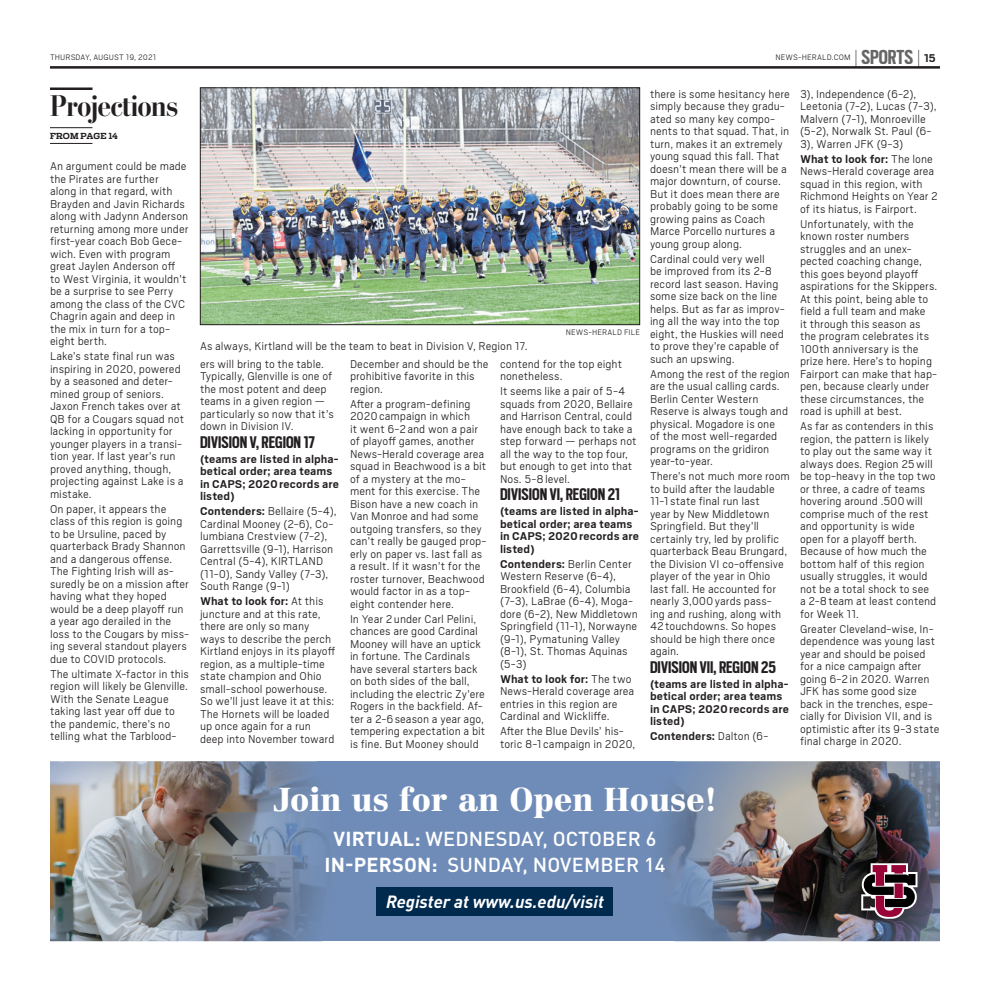
<style>
.page{position:relative;width:990px;height:990px;background:#fff}
.page>*{position:absolute;margin:0;border:0;box-sizing:border-box;transform-origin:0 0}
.t1{font:900 32.5px "Centennial LT Std";color:#fff}
.t2{font:700 30px "Stilson Display";letter-spacing:-.01em;color:#231f20}
.t3{font:700 22.5px "Scout Cond";color:#666}
.t4{font:500 20px/26.2px "DINOT";letter-spacing:.01em;color:#fff;text-align:center}
.t5{font:700 18.75px "Scout Cond";color:#231f20}
.t6{font:italic 700 17.5px "DINOT";color:#fff}
.t7{font:300 12.5px/12.5px "Cub Scout";color:#231f20}
.t8{font:700 12.5px/12.5px "Cub Scout";color:#231f20}
.t9{font:300 8.75px "Cub Scout";letter-spacing:.015em;color:#231f20}
.t10{font:700 8.25px "Receiver";letter-spacing:.01em;color:#231f20}
.s1{font-family:"Cub Scout";font-weight:300;font-size:21.5px;color:#231f20}
.s2{font-family:"Cub Scout";font-size:12.5px;color:#231f20}
.s3{font-weight:700}
.s4{font-weight:300}
</style>
<div class="page">
<hr style="left:50px;top:88px;width:42px;height:2px;background:#231f20">
<hr style="left:50px;top:127px;width:42px;height:1px;background:#231f20">
<hr style="left:50px;top:143px;width:42px;height:1px;background:#231f20">
<img style="left:202px;top:90px;width:436px;height:233px">
<div style="left:200px;top:88px;width:440px;height:237px;border:1px solid #231f20"></div>
<div style="left:317px;top:761px;width:358px;height:180px;background:#6f8cb8"></div>
<img style="left:50px;top:761px;width:276px;height:180px">
<img style="left:661px;top:761px;width:279px;height:180px">
<div style="left:377px;top:887px;width:236px;height:28px;background:#00294e"></div>
<svg style="left:861px;top:863px;width:57px;height:56px;background:#6a4755"></svg>
<hr style="left:50px;top:66px;width:890px;height:3px;background:#231f20">
<p class="t9" style="left:50px;top:55px;width:108px">THURSDAY, AUGUST 19, 2021</p>
<p class="t9" style="left:775px;top:55px;width:77px">NEWS-HERALD.COM</p>
<h3 class="t3" style="left:855px;top:43px;width:83px"><span class="s1">|</span> SPORTS <span class="s1">|</span> <span class="s2">15</span></h3>
<h2 class="t2" style="left:50px;top:95px;width:129px">Projections</h2>
<p class="t10" style="left:50px;top:133px;width:70px">FROM PAGE 14</p>
<p class="t7" style="left:50px;top:161px;width:140px">An argument could be made the Pirates are further<br>along in that regard, with<br>Brayden and Javin Richards along with Jadynn Anderson returning among more under first-year coach Bob Gece&shy;wich. Even with program great Jaylen Anderson off to West Virginia, it wouldn’t be a surprise to see Perry among the class of the CVC<br>Chagrin again and deep in the mix in turn for a top&shy;eight berth.</p>
<p class="t7" style="left:50px;top:351px;width:136px">Lake’s state final run was inspiring in 2020, powered by a seasoned and deter&shy;mined group of seniors.<br>Jaxon French takes over at<br>QB for a Cougars squad not lacking in opportunity for younger players in a transi&shy;tion year. If last year’s run proved anything, though, projecting against Lake is a mistake.</p>
<p class="t7" style="left:50px;top:503px;width:141px">On paper, it appears the class of this region is going to be Ursuline, paced by quarterback Brady Shannon and a dangerous offense.<br>The Fighting Irish will as&shy;suredly be on a mission after having what they hoped would be a deep playoff run a year ago derailed in the loss to the Cougars by miss&shy;ing several standout players due to COVID protocols.</p>
<p class="t7" style="left:50px;top:668px;width:140px">The ultimate X-factor in this region will likely be Glenville.<br>With the Senate League taking last year off due to the pandemic, there’s no telling what the Tarblood-</p>
<p class="t7" style="left:200px;top:340px;width:329px">As always, Kirtland will be the team to beat in Division V, Region 17.</p>
<p class="t9" style="left:566px;top:329px;width:76px">NEWS-HERALD FILE</p>
<p class="t7" style="left:200px;top:358px;width:135px">ers will bring to the table.<br>Typically, Glenville is one of the most potent and deep teams in a given region — particularly so now that it’s down in Division IV.</p>
<h3 class="t5" style="left:200px;top:430px;width:117px">DIVISION V,REGION 17</h3>
<p class="t8" style="left:200px;top:453px;width:141px">(teams are listed in alpha&shy;betical order; area teams in CAPS; 2020records are listed)</p>
<p class="t7" style="left:200px;top:506px;width:138px"><span class="s3">Contenders:</span> Bellaire (5-4),<br>Cardinal Mooney (2-6), Co&shy;lumbiana Crestview (7-2),<br>Garrettsville (9-1), Harrison<br>Central (5-4), KIRTLAND (11-0), Sandy Valley (7-3),<br>South Range (9-1)</p>
<p class="t7" style="left:200px;top:596px;width:137px"><span class="s3">What to look for:</span> At this juncture and at this rate, there are only so many ways to describe the perch<br>Kirtland enjoys in its playoff region, as a multiple-time state champion and Ohio small-school powerhouse.<br>So we’ll just leave it at this:<br>The Hornets will be loaded up once again for a run deep into November toward</p>
<p class="t7" style="left:350px;top:358px;width:140px">December and should be the prohibitive favorite in this region.</p>
<p class="t7" style="left:350px;top:398px;width:138px">After a program-defining<br>2020campaign in which<br>it went 6-2and won a pair of playoff games, another<br>News-Herald coverage area squad in Beachwood is a bit of a mystery at the mo&shy;ment for this exercise. The<br>Bison have a new coach in<br>Van Monroe and had some outgoing transfers, so they can’t really be gauged prop&shy;erly on paper vs. last fall as a result. If it wasn’t for the roster turnover, Beachwood would factor in as a top&shy;eight contender here.</p>
<p class="t7" style="left:350px;top:613px;width:137px">In Year 2under Carl Pelini, chances are good Cardinal<br>Mooney will have an uptick in fortune. The Cardinals have several starters back on both sides of the ball, including the electric Zy’ere<br>Rogers in the backfield. Af&shy;ter a 2-6season a year ago, tempering expectation a bit is fine. But Mooney should</p>
<p class="t7" style="left:500px;top:358px;width:124px">contend for the top eight nonetheless.</p>
<p class="t7" style="left:500px;top:386px;width:138px">It seems like a pair of 5-4 squads from 2020, Bellaire and Harrison Central, could have enough back to take a step forward — perhaps not all the way to the top four, but enough to get into that<br>Nos. 5-8level.</p>
<h3 class="t5" style="left:500px;top:483px;width:122px">DIVISION VI,REGION 21</h3>
<p class="t8" style="left:500px;top:506px;width:141px">(teams are listed in alpha&shy;betical order; area teams in CAPS; 2020records are listed)</p>
<p class="t7" style="left:500px;top:558px;width:140px"><span class="s3">Contenders:</span> Berlin Center<br>Western Reserve (6-4),<br>Brookfield (6-4), Columbia (7-3), LaBrae (6-4), Moga&shy;dore (6-2), New Middletown<br>Springfield (11-1), Norwayne (9-1), Pymatuning Valley (8-1), St. Thomas Aquinas (5-3)</p>
<p class="t7" style="left:500px;top:673px;width:136px"><span class="s3">What to look for:</span> The two<br>News-Herald coverage area entries in this region are<br>Cardinal and Wickliffe.</p>
<p class="t7" style="left:500px;top:726px;width:137px">After the Blue Devils’ his&shy;toric 8-1campaign in 2020,</p>
<p class="t7" style="left:650px;top:88px;width:141px">there is some hesitancy here simply because they gradu&shy;ated so many key compo&shy;nents to that squad. That, in turn, makes it an extremely young squad this fall. That doesn’t mean there will be a major downturn, of course.<br>But it does mean there are probably going to be some growing pains as Coach<br>Marce Porcello nurtures a young group along.</p>
<p class="t7" style="left:650px;top:253px;width:136px">Cardinal could very well<br>be improved from its 2-8 record last season. Having some size back on the line helps. But as far as improv&shy;ing all the way into the top eight, the Huskies will need to prove they’re capable of such an upswing.</p>
<p class="t7" style="left:650px;top:368px;width:142px">Among the rest of the region are the usual calling cards.<br>Berlin Center Western<br>Reserve is always tough and physical. Mogadore is one<br>of the most well-regarded programs on the gridiron year-to-year.</p>
<p class="t7" style="left:650px;top:471px;width:141px">There’s not much more room to build after the laudable<br>11-1state final run last<br>year by New Middletown<br>Springfield. But they’ll certainly try, led by prolific quarterback Beau Brungard, the Division VI co-offensive player of the year in Ohio last fall. He accounted for nearly 3,000yards pass&shy;ing and rushing, along with<br>42touchdowns. So hopes should be high there once again.</p>
<h3 class="t5" style="left:650px;top:655px;width:128px">DIVISION VII,REGION 25</h3>
<p class="t8" style="left:650px;top:678px;width:141px">(teams are listed in alpha&shy;betical order; area teams in CAPS; 2020records are listed)</p>
<p class="t8" style="left:650px;top:731px;width:120px">Contenders: <span class="s4">Dalton (6-</span></p>
<p class="t7" style="left:800px;top:88px;width:138px">3), Independence (6-2),<br>Leetonia (7-2), Lucas (7-3),<br>Malvern (7-1), Monroeville (5-2), Norwalk St. Paul (6-<br>3), Warren JFK (9-3)</p>
<p class="t7" style="left:800px;top:153px;width:140px"><span class="s3">What to look for:</span> The lone<br>News-Herald coverage area squad in this region, with<br>Richmond Heights on Year 2 of its hiatus, is Fairport.</p>
<p class="t7" style="left:800px;top:218px;width:139px">Unfortunately, with the known roster numbers struggles and an unex&shy;pected coaching change, this goes beyond playoff aspirations for the Skippers.<br>At this point, being able to field a full team and make<br>it through this season as the program celebrates its<br>100th anniversary is the prize here. Here’s to hoping<br>Fairport can make that hap&shy;pen, because clearly under these circumstances, the road is uphill at best.</p>
<p class="t7" style="left:800px;top:421px;width:138px">As far as contenders in this region, the pattern is likely to play out the same way it always does. Region 25will be top-heavy in the top two or three, a cadre of teams hovering around .500will comprise much of the rest and opportunity is wide open for a playoff berth.<br>Because of how much the bottom half of this region usually struggles, it would not be a total shock to see a 2-8team at least contend for Week 11.</p>
<p class="t7" style="left:800px;top:623px;width:141px">Greater Cleveland-wise, In&shy;dependence was young last year and should be poised for a nice campaign after going 6-2in 2020. Warren<br>JFK has some good size back in the trenches, espe&shy;cially for Division VII, and is optimistic after its 9-3state final charge in 2020.</p>
<h1 class="t1" style="left:273px;top:789px;width:445px">Join us for an Open House!</h1>
<h3 class="t4" style="left:325px;top:826px;width:343px"><span class="s3">VIRTUAL:</span> WEDNESDAY, OCTOBER 6<br><span class="s3">IN-PERSON:</span> SUNDAY, NOVEMBER 14</h3>
<h3 class="t6" style="left:386px;top:896px;width:219px">Register at www.us.edu/visit</h3>
</div>
